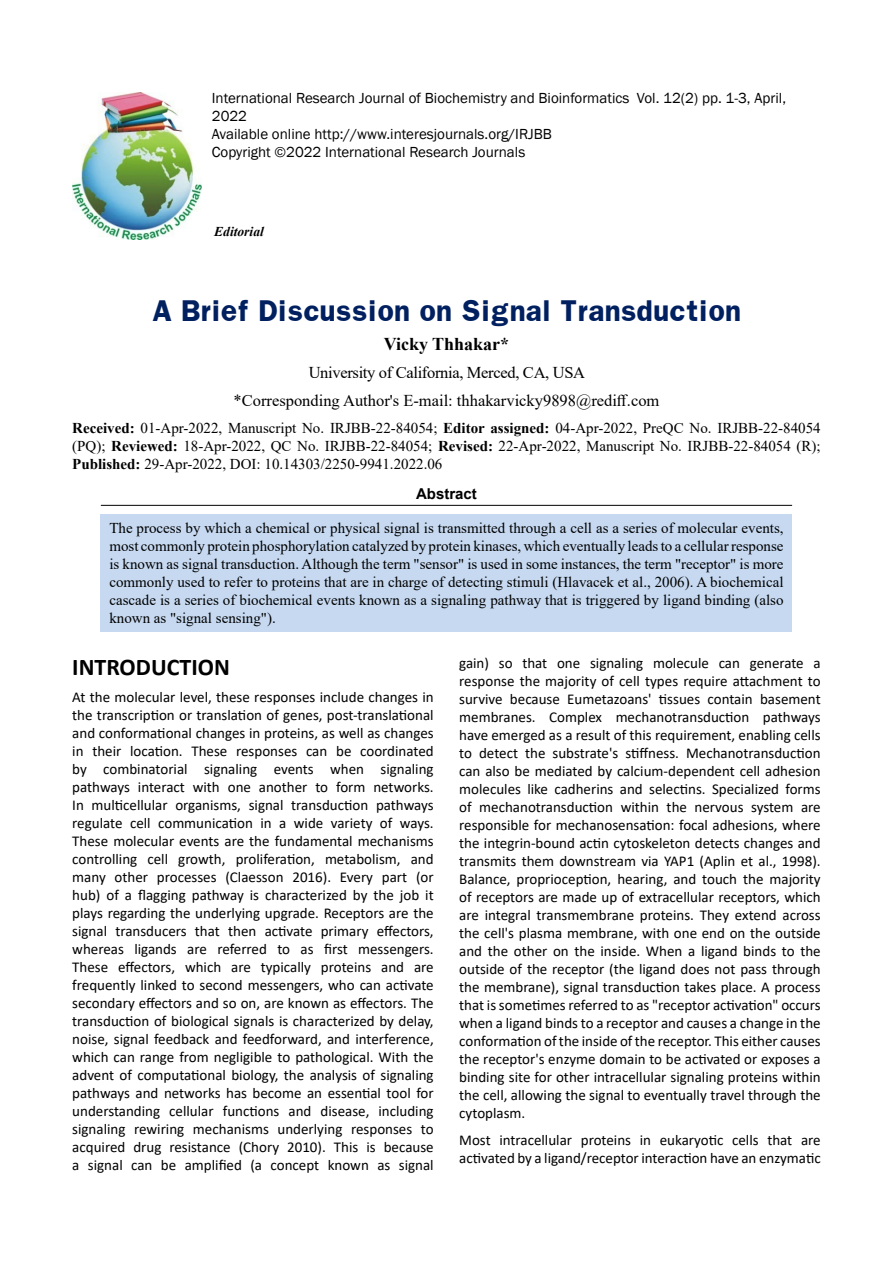
<style>
.page{position:relative;width:893px;height:1263px;background:#fff}
.page>*{position:absolute;margin:0;border:0;box-sizing:border-box;transform-origin:0 0}
.t1{font:700 25.5px "Franklin";color:#002060}
.t2{font:700 24px "Calibri";color:#000}
.t3{font:700 18px "Times New Roman";color:#000}
.t4{font:16.5px/28.3px "Times New Roman";color:#000;text-align:center}
.t5{font:15px/18px "Calibri";color:#000;text-align:justify}
.t6{font:15px/18px "Times New Roman";color:#000;text-align:justify}
.t7{font:15px/18px "Franklin Gothic";color:#000}
.t8{font:700 15px "Arial";color:#000}
.t9{font:italic 700 13.5px "Times New Roman";color:#000101}
.s1{font-weight:700}
</style>
<div class="page">
<img style="left:72px;top:93px;width:129px;height:147px">
<hr style="left:101px;top:505px;width:691px;height:1px;background:#000">
<div style="left:101px;top:514px;width:691px;height:117px;background:#c6d9f1"></div>
<p class="t7" style="left:212px;top:90px;width:576px">International Research Journal of Biochemistry and Bioinformatics Vol. 12(2) pp. 1-3, April, 2022<br>Available online http://www.interesjournals.org/IRJBB<br>Copyright ©2022 International Research Journals</p>
<p class="t9" style="left:214px;top:222px;width:51px">Editorial</p>
<h1 class="t1" style="left:152px;top:293px;width:590px">A Brief Discussion on Signal Transduction</h1>
<p class="t3" style="left:384px;top:331px;width:127px">Vicky Thhakar*</p>
<p class="t4" style="left:234px;top:358px;width:427px">University of California, Merced, CA, USA<br>*Corresponding Author's E-mail: thhakarvicky9898@rediff.com</p>
<p class="t6" style="left:72px;top:418px;width:750px"><span class="s1">Received:</span> 01-Apr-2022, Manuscript No. IRJBB-22-84054; <span class="s1">Editor assigned:</span> 04-Apr-2022, PreQC No. IRJBB-22-84054 (PQ); <span class="s1">Reviewed:</span> 18-Apr-2022, QC No. IRJBB-22-84054; <span class="s1">Revised:</span> 22-Apr-2022, Manuscript No. IRJBB-22-84054 (R); <span class="s1">Published:</span> 29-Apr-2022, DOI: 10.14303/2250-9941.2022.06</p>
<p class="t8" style="left:416px;top:483px;width:62px">Abstract</p>
<p class="t6" style="left:109px;top:518px;width:676px">The process by which a chemical or physical signal is transmitted through a cell as a series of molecular events, most commonly protein phosphorylation catalyzed by protein kinases, which eventually leads to a cellular response is known as signal transduction. Although the term "sensor" is used in some instances, the term "receptor" is more commonly used to refer to proteins that are in charge of detecting stimuli (Hlavacek et al., 2006). A biochemical cascade is a series of biochemical events known as a signaling pathway that is triggered by ligand binding (also known as "signal sensing").</p>
<h2 class="t2" style="left:72px;top:650px;width:159px">INTRODUCTION</h2>
<p class="t5" style="left:72px;top:687px;width:363px">At the molecular level, these responses include changes in the transcription or translation of genes, post-translational and conformational changes in proteins, as well as changes in their location. These responses can be coordinated by combinatorial signaling events when signaling pathways interact with one another to form networks.<br>In multicellular organisms, signal transduction pathways regulate cell communication in a wide variety of ways.<br>These molecular events are the fundamental mechanisms controlling cell growth, proliferation, metabolism, and many other processes (Claesson 2016). Every part (or hub) of a flagging pathway is characterized by the job it plays regarding the underlying upgrade. Receptors are the signal transducers that then activate primary effectors, whereas ligands are referred to as first messengers.<br>These effectors, which are typically proteins and are frequently linked to second messengers, who can activate secondary effectors and so on, are known as effectors. The transduction of biological signals is characterized by delay, noise, signal feedback and feedforward, and interference, which can range from negligible to pathological. With the advent of computational biology, the analysis of signaling pathways and networks has become an essential tool for understanding cellular functions and disease, including signaling rewiring mechanisms underlying responses to acquired drug resistance (Chory 2010). This is because a signal can be amplified (a concept known as signal</p>
<p class="t5" style="left:459px;top:654px;width:363px">gain) so that one signaling molecule can generate a response the majority of cell types require attachment to survive because Eumetazoans' tissues contain basement membranes. Complex mechanotransduction pathways have emerged as a result of this requirement, enabling cells to detect the substrate's stiffness. Mechanotransduction can also be mediated by calcium-dependent cell adhesion molecules like cadherins and selectins. Specialized forms of mechanotransduction within the nervous system are responsible for mechanosensation: focal adhesions, where the integrin-bound actin cytoskeleton detects changes and transmits them downstream via YAP1 (Aplin et al., 1998).<br>Balance, proprioception, hearing, and touch the majority of receptors are made up of extracellular receptors, which are integral transmembrane proteins. They extend across the cell's plasma membrane, with one end on the outside and the other on the inside. When a ligand binds to the outside of the receptor (the ligand does not pass through the membrane), signal transduction takes place. A process that is sometimes referred to as "receptor activation" occurs when a ligand binds to a receptor and causes a change in the conformation of the inside of the receptor. This either causes the receptor's enzyme domain to be activated or exposes a binding site for other intracellular signaling proteins within the cell, allowing the signal to eventually travel through the cytoplasm.</p>
<p class="t5" style="left:459px;top:1130px;width:363px">Most intracellular proteins in eukaryotic cells that are activated by a ligand/receptor interaction have an enzymatic</p>
</div>
